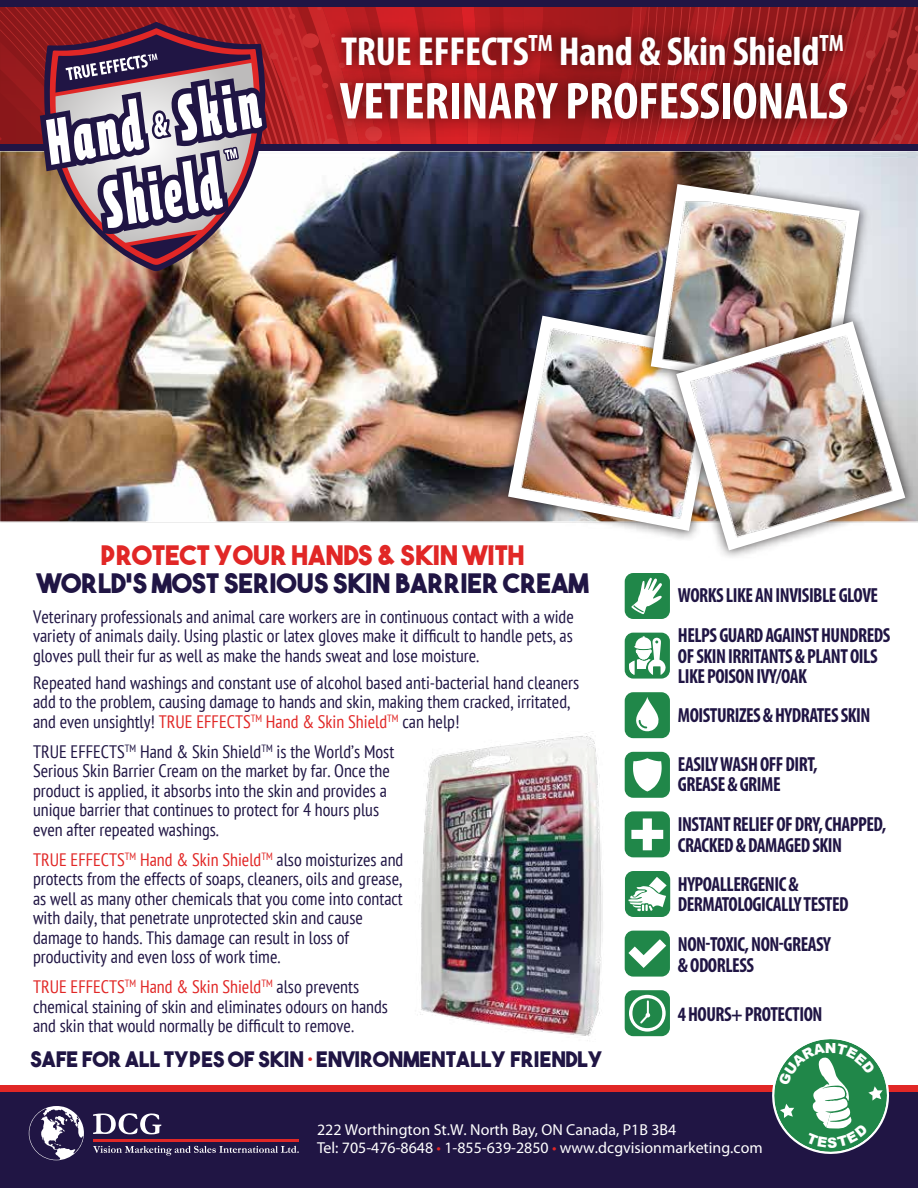
<style>
.page{position:relative;width:918px;height:1188px;background:#fff}
.page>*{position:absolute;margin:0;border:0;box-sizing:border-box;transform-origin:0 0}
.t1{font:700 condensed 52.35px "Myriad Pro";letter-spacing:-.005em;color:#fff}
.t2{font:700 condensed 40.65px "Myriad Pro";letter-spacing:-.005em;color:#fff}
.t3{font:26.85px "The Bold Font";color:#201544}
.t4{font:26.85px "The Bold Font";color:#e12726}
.t5{font:21.3px "The Bold Font";color:#201544}
.t6{font:700 condensed 20.4px/20.4px "Myriad Pro";letter-spacing:-.025em;color:#201544;scale:.94 1}
.t7{font:condensed 18px/19.5px "PT Sans";color:#201544}
.t8{font:15.9px/17.4px "Myriad Pro";color:#fff}
.t9{font:900 13.95px "Arial";color:#fff}
.s1{color:#e12726}
</style>
<div class="page">
<img style="left:0;top:260px;width:355px;height:263px">
<svg style="left:44px;top:260px;width:221px;height:11px;background:#b7927a"></svg>
<svg style="left:0;top:0;width:918px;height:260px;background:#96454c"></svg>
<div style="left:625px;top:692px;width:45px;height:46px;background:#208749;border-radius:9px"></div>
<svg style="left:636px;top:724px;width:22px;height:7px"></svg>
<div style="left:625px;top:811px;width:45px;height:46px;background:#208749;border-radius:9px"></div>
<svg style="left:631px;top:818px;width:32px;height:32px"></svg>
<div style="left:625px;top:752px;width:45px;height:46px;background:#208749;border-radius:9px"></div>
<svg style="left:633px;top:758px;width:29px;height:33px"></svg>
<div style="left:625px;top:931px;width:45px;height:46px;background:#208749;border-radius:9px"></div>
<svg style="left:628px;top:939px;width:38px;height:29px"></svg>
<div style="left:625px;top:990px;width:45px;height:46px;background:#208749;border-radius:9px"></div>
<svg style="left:629px;top:995px;width:37px;height:37px"></svg>
<div style="left:625px;top:871px;width:45px;height:46px;background:#208749;border-radius:9px"></div>
<svg style="left:628px;top:877px;width:39px;height:34px"></svg>
<img style="left:355px;top:163px;width:563px;height:561px">
<img style="left:635px;top:168px;width:241px;height:31px">
<svg style="left:651px;top:184px;width:209px;height:15px"></svg>
<img style="left:403px;top:202px;width:515px;height:467px">
<img style="left:420px;top:731px;width:183px;height:310px">
<div style="left:0;top:1092px;width:918px;height:96px;background:#201544"></div>
<svg style="left:29px;top:1106px;width:55px;height:54px"></svg>
<svg style="left:93px;top:1113px;width:68px;height:21px"></svg>
<hr style="left:93px;top:1139px;width:206px;height:2px;background:#e12726">
<svg style="left:93px;top:1146px;width:206px;height:10px"></svg>
<div style="left:0;top:1085px;width:918px;height:7px;background:#e12726"></div>
<svg style="left:772px;top:1039px;width:118px;height:115px"></svg>
<h2 class="t2" style="left:341px;top:26px;width:504px">TRUE EFFECTS<sup>TM</sup> Hand &amp; Skin Shield<sup>TM</sup></h2>
<h1 class="t1" style="left:340px;top:68px;width:510px">VETERINARY PROFESSIONALS</h1>
<h3 class="t4" style="left:101px;top:538px;width:425px">PROTECT YOUR HANDS &amp; SKIN WITH</h3>
<h3 class="t3" style="left:37px;top:566px;width:553px">WORLD’S MOST SERIOUS SKIN BARRIER CREAM</h3>
<p class="t7" style="left:33px;top:606px;width:542px;text-align:justify">Veterinary professionals and animal care workers are in continuous contact with a wide variety of animals daily. Using plastic or latex gloves make it difficult to handle pets, as gloves pull their fur as well as make the hands sweat and lose moisture.</p>
<p class="t7" style="left:33px;top:672px;width:548px">Repeated hand washings and constant use of alcohol based anti-bacterial hand cleaners add to the problem, causing damage to hands and skin, making them cracked, irritated, and even unsightly! <span class="s1">TRUE EFFECTS</span><sup>TM</sup> <span class="s1">Hand &amp; Skin Shield</span><sup>TM</sup> can help!</p>
<p class="t7" style="left:33px;top:741px;width:363px">TRUE EFFECTS<sup>TM</sup> Hand &amp; Skin Shield<sup>TM</sup> is the World’s Most Serious Skin Barrier Cream on the market by far. Once the product is applied, it absorbs into the skin and provides a unique barrier that continues to protect for 4 hours plus even after repeated washings.</p>
<p class="t7" style="left:33px;top:849px;width:372px"><span class="s1">TRUE EFFECTS</span><sup>TM</sup> <span class="s1">Hand &amp; Skin Shield</span><sup>TM</sup> also moisturizes and protects from the effects of soaps, cleaners, oils and grease, as well as many other chemicals that you come into contact with daily, that penetrate unprotected skin and cause damage to hands. This damage can result in loss of productivity and even loss of work time.</p>
<p class="t7" style="left:33px;top:977px;width:356px"><span class="s1">TRUE EFFECTS</span><sup>TM</sup> <span class="s1">Hand &amp; Skin Shield</span><sup>TM</sup> also prevents chemical staining of skin and eliminates odours on hands and skin that would normally be difficult to remove.</p>
<p class="t5" style="left:30px;top:1046px;width:574px">SAFE FOR ALL TYPES OF SKIN <span class="s1">•</span> ENVIRONMENTALLY FRIENDLY</p>
<p class="t6" style="left:678px;top:585px;width:215px">WORKS LIKE AN INVISIBLE GLOVE</p>
<p class="t6" style="left:678px;top:625px;width:228px">HELPS GUARD AGAINST HUNDREDS<br>OF SKIN IRRITANTS &amp; PLANT OILS<br>LIKE POISON IVY/OAK</p>
<p class="t6" style="left:678px;top:705px;width:206px">MOISTURIZES &amp; HYDRATES SKIN</p>
<p class="t6" style="left:678px;top:754px;width:150px">EASILY WASH OFF DIRT,<br>GREASE &amp; GRIME</p>
<p class="t6" style="left:678px;top:814px;width:223px">INSTANT RELIEF OF DRY, CHAPPED,<br>CRACKED &amp; DAMAGED SKIN</p>
<p class="t6" style="left:678px;top:873px;width:183px">HYPOALLERGENIC &amp;<br>DERMATOLOGICALLY TESTED</p>
<p class="t6" style="left:678px;top:934px;width:164px">NON-TOXIC, NON-GREASY &amp; ODORLESS</p>
<p class="t6" style="left:678px;top:1003px;width:155px">4 HOURS+ PROTECTION</p>
<p class="t9" style="left:825px;top:1038px;width:13px">N</p>
<p class="t8" style="left:317px;top:1122px;width:447px">222 Worthington St.W. North Bay, ON Canada, P1B 3B4<br>Tel: 705-476-8648 <span class="s1">•</span> 1-855-639-2850 <span class="s1">•</span> www.dcgvisionmarketing.com</p>
</div>
